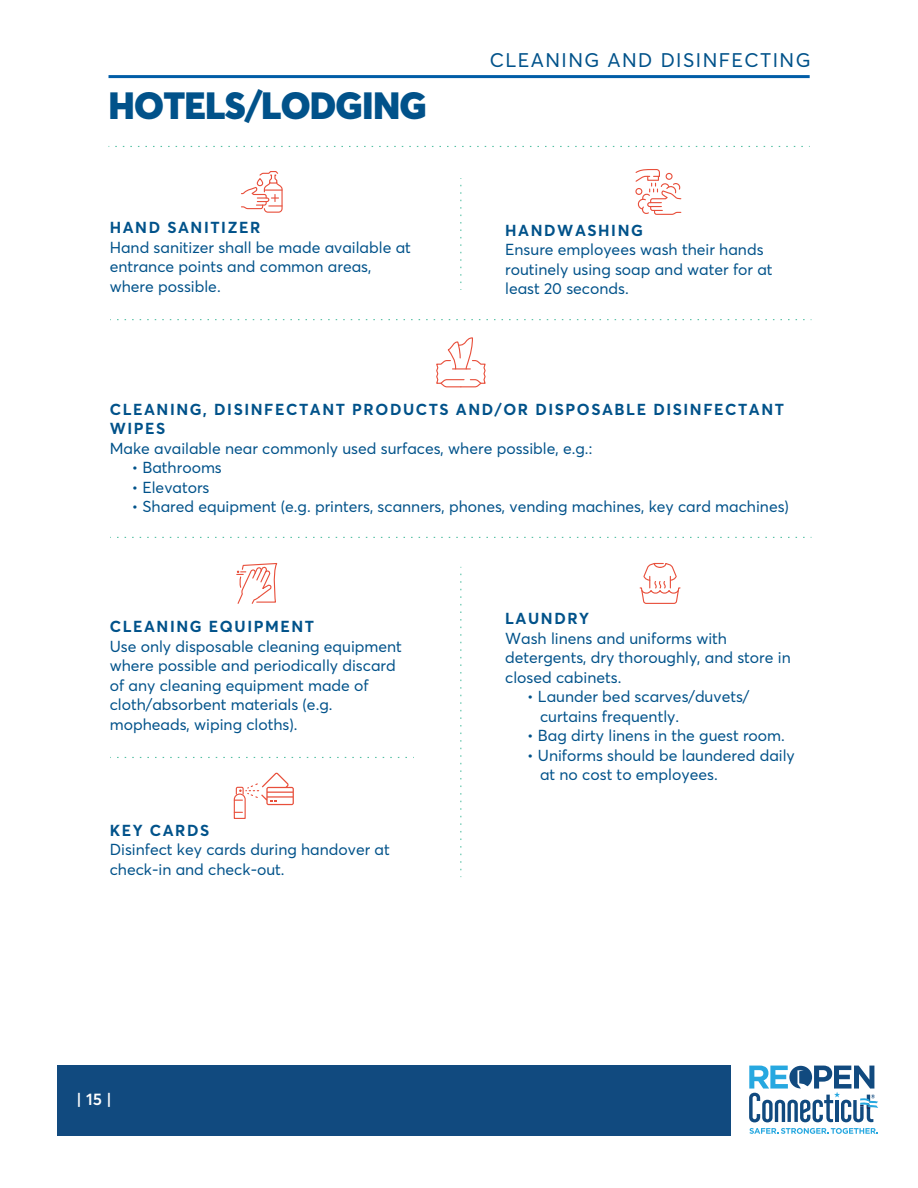
<style>
.page{position:relative;width:918px;height:1188px;background:#fff}
.page>*{position:absolute;margin:0;border:0;box-sizing:border-box;transform-origin:0 0}
.t1{font:900 37.5px "Averta PE";letter-spacing:-.02em;color:#01528a}
.t2{font:19.5px "Averta PE";letter-spacing:.075em;color:#01528a}
.t3{font:600 16.5px "Averta PE";color:#fff}
.t4{font:15.75px/19.5px "Averta PE";color:#01528a}
.t5{font:700 15.75px/19.5px "Averta PE";letter-spacing:.1em;color:#01528a}
</style>
<div class="page">
<hr style="left:109px;top:75px;width:701px;height:3px;background:#015da7">
<svg style="left:109px;top:146px;width:701px;height:1px"></svg>
<div style="left:57px;top:1065px;width:673px;height:70px;background:#114a7f"></div>
<svg style="left:749px;top:1128px;width:129px;height:6px"></svg>
<svg style="left:749px;top:1066px;width:129px;height:56px"></svg>
<svg style="left:241px;top:171px;width:42px;height:42px"></svg>
<svg style="left:635px;top:169px;width:47px;height:46px"></svg>
<div style="left:635px;top:188px;width:7px;height:7px;border:1px solid #e84f3b;border-radius:50%"></div>
<div style="left:666px;top:173px;width:7px;height:7px;border:1px solid #e84f3b;border-radius:50%"></div>
<svg style="left:117px;top:319px;width:695px;height:1px"></svg>
<svg style="left:117px;top:537px;width:695px;height:1px"></svg>
<svg style="left:460px;top:178px;width:1px;height:105px"></svg>
<svg style="left:117px;top:757px;width:297px;height:1px"></svg>
<svg style="left:460px;top:567px;width:1px;height:303px"></svg>
<svg style="left:436px;top:337px;width:50px;height:51px"></svg>
<svg style="left:639px;top:562px;width:42px;height:42px"></svg>
<svg style="left:237px;top:563px;width:41px;height:41px"></svg>
<svg style="left:233px;top:773px;width:61px;height:46px"></svg>
<h1 class="t1" style="left:109px;top:79px;width:320px">HOTELS/LODGING</h1>
<p class="t5" style="left:110px;top:217px;width:152px">HAND SANITIZER</p>
<p class="t4" style="left:110px;top:237px;width:303px">Hand sanitizer shall be made available at entrance points and common areas, where possible.</p>
<p class="t2" style="left:490px;top:47px;width:322px">CLEANING AND DISINFECTING</p>
<p class="t5" style="left:505px;top:219px;width:139px">HANDWASHING</p>
<p class="t4" style="left:505px;top:239px;width:269px">Ensure employees wash their hands routinely using soap and water for at least 20 seconds.</p>
<p class="t5" style="left:110px;top:399px;width:676px">CLEANING, DISINFECTANT PRODUCTS AND/OR DISPOSABLE DISINFECTANT<br>WIPES</p>
<p class="t4" style="left:110px;top:438px;width:484px">Make available near commonly used surfaces, where possible, e.g.:</p>
<p class="t4" style="left:132px;top:457px;width:92px">• Bathrooms</p>
<p class="t4" style="left:132px;top:477px;width:79px">• Elevators</p>
<p class="t4" style="left:132px;top:496px;width:659px">• Shared equipment (e.g. printers, scanners, phones, vending machines, key card machines)</p>
<p class="t5" style="left:110px;top:616px;width:206px">CLEANING EQUIPMENT</p>
<p class="t4" style="left:110px;top:636px;width:294px">Use only disposable cleaning equipment where possible and periodically discard of any cleaning equipment made of cloth/absorbent materials (e.g. mopheads, wiping cloths).</p>
<p class="t5" style="left:110px;top:820px;width:101px">KEY CARDS</p>
<p class="t4" style="left:110px;top:839px;width:282px">Disinfect key cards during handover at check-in and check-out.</p>
<p class="t3" style="left:77px;top:1088px;width:37px">| 15 |</p>
<p class="t5" style="left:505px;top:608px;width:86px">LAUNDRY</p>
<p class="t4" style="left:505px;top:628px;width:287px">Wash linens and uniforms with detergents, dry thoroughly, and store in closed cabinets.</p>
<p class="t4" style="left:540px;top:686px;width:211px;text-indent:-13px">• Launder bed scarves/duvets/ curtains frequently.</p>
<p class="t4" style="left:527px;top:725px;width:259px">• Bag dirty linens in the guest room.</p>
<p class="t4" style="left:540px;top:745px;width:256px;text-indent:-13px">• Uniforms should be laundered daily at no cost to employees.</p>
</div>
